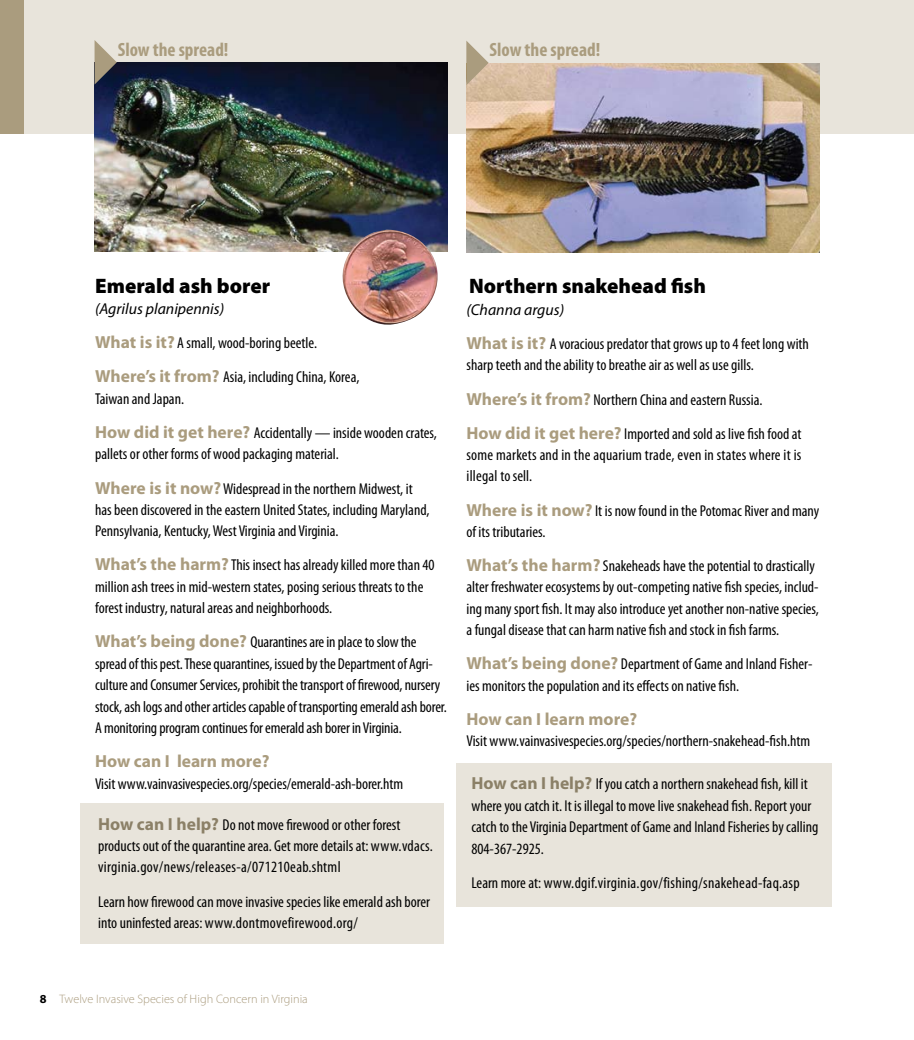
<style>
.page{position:relative;width:914px;height:1040px;background:#fff}
.page>*{position:absolute;margin:0;border:0;box-sizing:border-box;transform-origin:0 0}
.t1{font:900 21px "Myriad Pro";color:#000}
.t2{font:700 condensed 19.25px "Myriad Pro";color:#aa9c7e}
.t3{font:700 17.5px "Myriad Pro";color:#aa9c7e}
.t4{font:condensed 15.75px/21.3px "Myriad Pro";color:#000}
.t5{font:condensed 15.75px "Myriad Pro";letter-spacing:.02em;color:#000}
.t6{font:300 12.25px "Myriad Pro";color:#aa9c7e}
.s1{font-style:italic;font-stretch:normal}
.s2{font-weight:700;font-stretch:normal;font-size:17.5px;color:#aa9c7e}
.s3{font-weight:700;font-stretch:normal;font-size:17.5px;color:#8b8067}
.s4{font-weight:700;color:#000}
</style>
<div class="page">
<div style="left:0;top:0;width:914px;height:134px;background:#e8e4db"></div>
<img style="left:466px;top:63px;width:353px;height:189px">
<div style="left:0;top:0;width:24px;height:134px;background:#aa9c7e"></div>
<svg style="left:466px;top:41px;width:22px;height:44px"></svg>
<img style="left:94px;top:62px;width:353px;height:189px">
<svg style="left:95px;top:40px;width:22px;height:45px"></svg>
<img style="left:340px;top:230px;width:100px;height:95px">
<div style="left:80px;top:803px;width:364px;height:141px;background:#e8e4db"></div>
<div style="left:455px;top:763px;width:376px;height:143px;background:#e8e4db"></div>
<p class="t2" style="left:118px;top:37px;width:112px">Slow the spread!</p>
<p class="t2" style="left:489px;top:38px;width:112px">Slow the spread!</p>
<h1 class="t1" style="left:95px;top:271px;width:177px">Emerald ash borer</h1>
<p class="t4" style="left:95px;top:292px;width:266px;line-height:33.9px"><span class="s1">(Agrilus planipennis)<br></span><span class="s2">What is it?</span> A small, wood-boring beetle.<br><span class="s2">Where’s it from?</span> Asia, including China, Korea,</p>
<p class="t4" style="left:95px;top:381px;width:343px;line-height:34.1px">Taiwan and Japan.<br><span class="s2">How did it get here?</span> Accidentally — inside wooden crates,</p>
<p class="t4" style="left:95px;top:437px;width:319px;line-height:34.1px">pallets or other forms of wood packaging material.<br><span class="s2">Where is it now?</span> Widespread in the northern Midwest, it</p>
<p class="t4" style="left:95px;top:499px;width:336px">has been discovered in the eastern United States, including Maryland,<br>Pennsylvania, Kentucky, West Virginia and Virginia.</p>
<p class="t4" style="left:95px;top:554px;width:341px"><span class="s2">What’s the harm?</span> This insect has already killed more than 40 million ash trees in mid-western states, posing serious threats to the forest industry, natural areas and neighborhoods.</p>
<p class="t4" style="left:95px;top:631px;width:353px"><span class="s2">What’s being done?</span> Quarantines are in place to slow the spread of this pest. These quarantines, issued by the Department of Agri&shy;culture and Consumer Services, prohibit the transport of firewood, nursery stock, ash logs and other articles capable of transporting emerald ash borer.<br>A monitoring program continues for emerald ash borer in Virginia.</p>
<p class="t3" style="left:95px;top:750px;width:176px">How can I learn more?</p>
<p class="t4" style="left:95px;top:772px;width:309px">Visit www.vainvasivespecies.org/species/emerald-ash-borer.htm</p>
<p class="t4" style="left:98px;top:813px;width:336px"><span class="s3">How can I help?</span> Do not move firewood or other forest products out of the quarantine area. Get more details at: www.vdacs. virginia.gov/news/releases-a/071210eab.shtml</p>
<p class="t4" style="left:98px;top:890px;width:333px">Learn how firewood can move invasive species like emerald ash borer into uninfested areas: www.dontmovefirewood.org/</p>
<h1 class="t1" style="left:469px;top:272px;width:238px">Northern snakehead fish</h1>
<p class="t4" style="left:466px;top:292px;width:344px;line-height:33.9px"><span class="s1">(Channa argus)<br></span><span class="s2">What is it?</span> A voracious predator that grows up to 4 feet long with</p>
<p class="t4" style="left:466px;top:348px;width:336px;line-height:34.1px">sharp teeth and the ability to breathe air as well as use gills.<br><span class="s2">Where’s it from?</span> Northern China and eastern Russia.<br><span class="s2">How did it get here?</span> Imported and sold as live fish food at</p>
<p class="t4" style="left:466px;top:444px;width:336px">some markets and in the aquarium trade, even in states where it is illegal to sell.</p>
<p class="t4" style="left:466px;top:499px;width:354px"><span class="s2">Where is it now?</span> It is now found in the Potomac River and many of its tributaries.</p>
<p class="t4" style="left:466px;top:555px;width:354px"><span class="s2">What’s the harm?</span> Snakeheads have the potential to drastically alter freshwater ecosystems by out-competing native fish species, includ&shy;ing many sport fish. It may also introduce yet another non-native species, a fungal disease that can harm native fish and stock in fish farms.</p>
<p class="t4" style="left:466px;top:653px;width:347px"><span class="s2">What’s being done?</span> Department of Game and Inland Fisher&shy;ies monitors the population and its effects on native fish.</p>
<p class="t3" style="left:466px;top:707px;width:172px">How can I learn more?</p>
<p class="t4" style="left:466px;top:730px;width:345px">Visit www.vainvasivespecies.org/species/northern-snakehead-fish.htm</p>
<p class="t4" style="left:471px;top:773px;width:348px"><span class="s3">How can I help?</span> If you catch a northern snakehead fish, kill it where you catch it. It is illegal to move live snakehead fish. Report your catch to the Virginia Department of Game and Inland Fisheries by calling 804-367-2925.</p>
<p class="t5" style="left:471px;top:873px;width:330px">Learn more at: www.dgif.virginia.gov/fishing/snakehead-faq.asp</p>
<p class="t6" style="left:40px;top:991px;width:269px"><span class="s4">8</span> Twelve Invasive Species of High Concern in Virginia</p>
</div>
